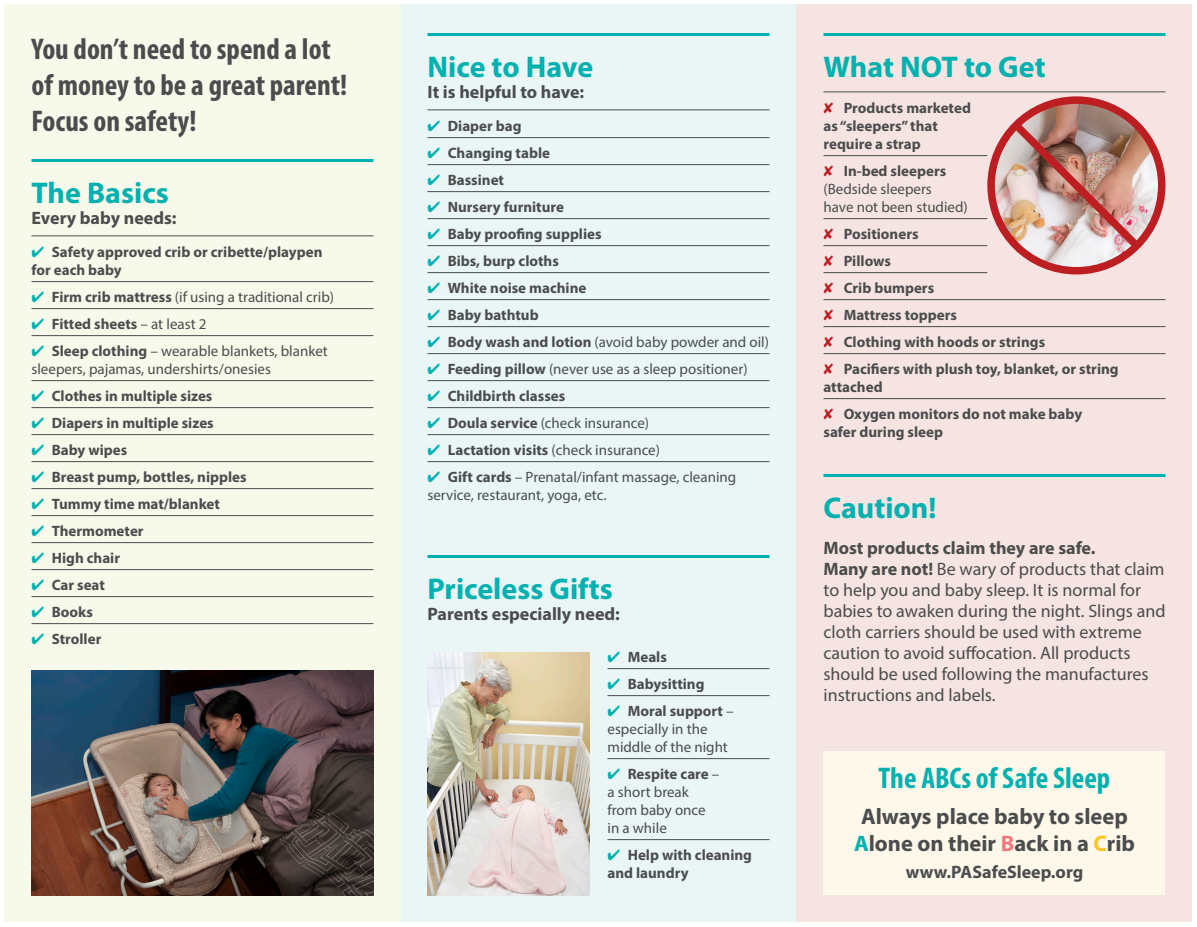
<style>
.page{position:relative;width:1197px;height:927px;background:#fff}
.page>*{position:absolute;margin:0;border:0;box-sizing:border-box;transform-origin:0 0}
.Headline{font:700 condensed 30px/36px "Myriad Pro";color:#4b4c4d}
.Headline_Rule{font:700 30px "Myriad Pro";color:#00b1b0}
.Headline_ABC_Centere{font:700 condensed 30px "Myriad Pro";color:#00b1b0}
.Headline-2{font:700 22.5px/27px "Myriad Pro";color:#4b4c4d;text-align:center}
.Subtitle{font:18px/21px "Myriad Pro";color:#4b4c4d}
.Subtitle-2{font:700 18px "Myriad Pro";color:#4b4c4d}
.Headline-3{font:700 18px "Myriad Pro";color:#4b4c4d}
.t1{font:700 15px/18px "Myriad Pro";color:#4b4c4d}
.t2{font:15px/18px "Myriad Pro";color:#4b4c4d}
.s1{color:#00b1b0}
.s2{font-weight:700}
.s3{font-weight:400}
.s4{color:#bd1e22}
.s5{color:#f2797e}
.s6{color:#fec422}
</style>
<div class="page">
<div style="left:400px;top:4px;width:396px;height:918px;background:#e9f6f5"></div>
<div style="left:4px;top:4px;width:397px;height:918px;background:#f7faeb"></div>
<div style="left:796px;top:4px;width:396px;height:918px;background:#f5e4e1"></div>
<hr style="left:428px;top:33px;width:342px;height:3px;background:#00b1b0">
<hr style="left:428px;top:110px;width:342px;height:1px;background:#4b4c4d">
<hr style="left:428px;top:137px;width:342px;height:1px;background:#4b4c4d">
<hr style="left:428px;top:164px;width:342px;height:1px;background:#4b4c4d">
<hr style="left:428px;top:191px;width:342px;height:1px;background:#4b4c4d">
<hr style="left:428px;top:218px;width:342px;height:1px;background:#4b4c4d">
<hr style="left:428px;top:245px;width:342px;height:1px;background:#4b4c4d">
<hr style="left:428px;top:272px;width:342px;height:1px;background:#4b4c4d">
<hr style="left:428px;top:299px;width:342px;height:1px;background:#4b4c4d">
<hr style="left:428px;top:326px;width:342px;height:1px;background:#4b4c4d">
<hr style="left:428px;top:353px;width:342px;height:1px;background:#4b4c4d">
<hr style="left:428px;top:380px;width:342px;height:1px;background:#4b4c4d">
<hr style="left:428px;top:407px;width:342px;height:1px;background:#4b4c4d">
<hr style="left:428px;top:434px;width:342px;height:1px;background:#4b4c4d">
<hr style="left:428px;top:461px;width:342px;height:1px;background:#4b4c4d">
<hr style="left:824px;top:33px;width:342px;height:3px;background:#00b1b0">
<hr style="left:824px;top:92px;width:342px;height:1px;background:#4b4c4d">
<hr style="left:824px;top:155px;width:163px;height:1px;background:#4b4c4d">
<hr style="left:824px;top:218px;width:163px;height:1px;background:#4b4c4d">
<hr style="left:824px;top:245px;width:163px;height:1px;background:#4b4c4d">
<hr style="left:824px;top:272px;width:163px;height:1px;background:#4b4c4d">
<hr style="left:824px;top:299px;width:342px;height:1px;background:#4b4c4d">
<hr style="left:824px;top:326px;width:342px;height:1px;background:#4b4c4d">
<hr style="left:824px;top:353px;width:342px;height:1px;background:#4b4c4d">
<hr style="left:824px;top:398px;width:342px;height:1px;background:#4b4c4d">
<hr style="left:824px;top:474px;width:342px;height:3px;background:#00b1b0">
<hr style="left:32px;top:159px;width:342px;height:3px;background:#00b1b0">
<hr style="left:32px;top:236px;width:342px;height:1px;background:#4b4c4d">
<hr style="left:32px;top:281px;width:342px;height:1px;background:#4b4c4d">
<hr style="left:32px;top:308px;width:342px;height:1px;background:#4b4c4d">
<hr style="left:32px;top:335px;width:342px;height:1px;background:#4b4c4d">
<hr style="left:32px;top:380px;width:342px;height:1px;background:#4b4c4d">
<hr style="left:32px;top:407px;width:342px;height:1px;background:#4b4c4d">
<hr style="left:32px;top:434px;width:342px;height:1px;background:#4b4c4d">
<hr style="left:32px;top:461px;width:342px;height:1px;background:#4b4c4d">
<hr style="left:32px;top:488px;width:342px;height:1px;background:#4b4c4d">
<hr style="left:32px;top:515px;width:342px;height:1px;background:#4b4c4d">
<hr style="left:32px;top:542px;width:342px;height:1px;background:#4b4c4d">
<hr style="left:32px;top:569px;width:342px;height:1px;background:#4b4c4d">
<hr style="left:32px;top:596px;width:342px;height:1px;background:#4b4c4d">
<hr style="left:32px;top:623px;width:342px;height:1px;background:#4b4c4d">
<img style="left:991px;top:100px;width:171px;height:171px;border-radius:85px">
<div style="left:987px;top:96px;width:178px;height:178px;border:8px solid #bd1e22;border-radius:50%"></div>
<img style="left:1006px;top:115px;width:140px;height:140px">
<img style="left:428px;top:652px;width:162px;height:244px">
<hr style="left:428px;top:555px;width:342px;height:3px;background:#00b1b0">
<hr style="left:608px;top:668px;width:162px;height:1px;background:#4b4c4d">
<hr style="left:608px;top:695px;width:162px;height:1px;background:#4b4c4d">
<hr style="left:608px;top:758px;width:162px;height:1px;background:#4b4c4d">
<hr style="left:608px;top:839px;width:162px;height:1px;background:#4b4c4d">
<div style="left:824px;top:752px;width:342px;height:144px;background:#fef8ea"></div>
<img style="left:32px;top:670px;width:342px;height:225px">
<p class="Headline" style="left:32px;top:30px;width:317px">You don’t need to spend a lot of money to be a great parent!</p>
<p class="Headline" style="left:32px;top:102px;width:166px">Focus on safety!</p>
<p class="Headline_Rule" style="left:32px;top:173px;width:139px">The Basics</p>
<p class="Subtitle-2" style="left:32px;top:206px;width:147px">Every baby needs:</p>
<p class="t1" style="left:32px;top:242px;width:292px"><span class="s1">✔</span> Safety approved crib or cribette/playpen for each baby</p>
<p class="t2" style="left:32px;top:287px;width:304px"><span class="s1">✔</span> <span class="s2">Firm crib mattress</span> (if using a traditional crib)</p>
<p class="t1" style="left:32px;top:314px;width:177px"><span class="s1">✔</span> Fitted sheets <span class="s3">– at least 2</span></p>
<p class="t2" style="left:32px;top:341px;width:298px"><span class="s1">✔</span> <span class="s2">Sleep clothing</span> – wearable blankets, blanket sleepers, pajamas, undershirts/onesies</p>
<p class="t1" style="left:32px;top:386px;width:183px"><span class="s1">✔</span> Clothes in multiple sizes</p>
<p class="t1" style="left:32px;top:413px;width:184px"><span class="s1">✔</span> Diapers in multiple sizes</p>
<p class="t1" style="left:32px;top:440px;width:97px"><span class="s1">✔</span> Baby wipes</p>
<p class="t1" style="left:32px;top:467px;width:217px"><span class="s1">✔</span> Breast pump, bottles, nipples</p>
<p class="t1" style="left:32px;top:494px;width:190px"><span class="s1">✔</span> Tummy time mat/blanket</p>
<p class="t1" style="left:32px;top:521px;width:114px"><span class="s1">✔</span> Thermometer</p>
<p class="t1" style="left:32px;top:548px;width:90px"><span class="s1">✔</span> High chair</p>
<p class="t1" style="left:32px;top:575px;width:75px"><span class="s1">✔</span> Car seat</p>
<p class="t1" style="left:32px;top:602px;width:63px"><span class="s1">✔</span> Books</p>
<p class="t1" style="left:32px;top:629px;width:71px"><span class="s1">✔</span> Stroller</p>
<p class="Headline_Rule" style="left:428px;top:47px;width:167px">Nice to Have</p>
<p class="Subtitle-2" style="left:428px;top:80px;width:158px">It is helpful to have:</p>
<p class="t1" style="left:428px;top:116px;width:96px"><span class="s1">✔</span> Diaper bag</p>
<p class="t1" style="left:428px;top:143px;width:124px"><span class="s1">✔</span> Changing table</p>
<p class="t1" style="left:428px;top:170px;width:78px"><span class="s1">✔</span> Bassinet</p>
<p class="t1" style="left:428px;top:197px;width:138px"><span class="s1">✔</span> Nursery furniture</p>
<p class="t1" style="left:428px;top:224px;width:176px"><span class="s1">✔</span> Baby proofing supplies</p>
<p class="t1" style="left:428px;top:251px;width:133px"><span class="s1">✔</span> Bibs, burp cloths</p>
<p class="t1" style="left:428px;top:278px;width:160px"><span class="s1">✔</span> White noise machine</p>
<p class="t1" style="left:428px;top:305px;width:113px"><span class="s1">✔</span> Baby bathtub</p>
<p class="t2" style="left:428px;top:332px;width:343px"><span class="s1">✔</span> <span class="s2">Body wash and lotion</span> (avoid baby powder and oil)</p>
<p class="t2" style="left:428px;top:359px;width:322px"><span class="s1">✔</span> <span class="s2">Feeding pillow</span> (never use as a sleep positioner)</p>
<p class="t1" style="left:428px;top:386px;width:139px"><span class="s1">✔</span> Childbirth classes</p>
<p class="t2" style="left:428px;top:413px;width:223px"><span class="s1">✔</span> <span class="s2">Doula service</span> (check insurance)</p>
<p class="t2" style="left:428px;top:440px;width:234px"><span class="s1">✔</span> <span class="s2">Lactation visits</span> (check insurance)</p>
<p class="t2" style="left:428px;top:467px;width:310px"><span class="s1">✔</span> <span class="s2">Gift cards</span> – Prenatal/infant massage, cleaning service, restaurant, yoga, etc.</p>
<p class="Headline_Rule" style="left:428px;top:569px;width:187px">Priceless Gifts</p>
<p class="Subtitle-2" style="left:428px;top:602px;width:194px">Parents especially need:</p>
<p class="t1" style="left:608px;top:647px;width:61px"><span class="s1">✔</span> Meals</p>
<p class="t1" style="left:608px;top:674px;width:99px"><span class="s1">✔</span> Babysitting</p>
<p class="t2" style="left:608px;top:701px;width:128px"><span class="s1">✔</span> <span class="s2">Moral support</span> – especially in the middle of the night</p>
<p class="t2" style="left:608px;top:764px;width:113px"><span class="s1">✔</span> <span class="s2">Respite care</span> – a short break from baby once in a while</p>
<p class="t1" style="left:608px;top:845px;width:146px"><span class="s1">✔</span> Help with cleaning and laundry</p>
<p class="Headline_Rule" style="left:824px;top:47px;width:224px">What NOT to Get</p>
<p class="t1" style="left:824px;top:98px;width:149px"><span class="s4">✘</span> Products marketed as “sleepers” that require a strap</p>
<p class="t2" style="left:824px;top:161px;width:146px"><span class="s4">✘</span> <span class="s2">In-bed sleepers </span>(Bedside sleepers<br>have not been studied)</p>
<p class="t1" style="left:824px;top:224px;width:97px"><span class="s4">✘</span> Positioners</p>
<p class="t1" style="left:824px;top:251px;width:69px"><span class="s4">✘</span> Pillows</p>
<p class="t1" style="left:824px;top:278px;width:112px"><span class="s4">✘</span> Crib bumpers</p>
<p class="t1" style="left:824px;top:305px;width:135px"><span class="s4">✘</span> Mattress toppers</p>
<p class="t1" style="left:824px;top:332px;width:223px"><span class="s4">✘</span> Clothing with hoods or strings</p>
<p class="t1" style="left:824px;top:359px;width:297px"><span class="s4">✘</span> Pacifiers with plush toy, blanket, or string attached</p>
<p class="t1" style="left:824px;top:404px;width:260px"><span class="s4">✘</span> Oxygen monitors do not make baby safer during sleep</p>
<p class="Headline_Rule" style="left:824px;top:488px;width:115px">Caution!</p>
<p class="Subtitle" style="left:824px;top:537px;width:344px"><span class="s2">Most products claim they are safe.<br>Many are not!</span> Be wary of products that claim to help you and baby sleep. It is normal for babies to awaken during the night. Slings and cloth carriers should be used with extreme caution to avoid suffocation. All products should be used following the manufactures instructions and labels.</p>
<p class="Headline_ABC_Centere" style="left:879px;top:759px;width:233px">The ABCs of Safe Sleep</p>
<p class="Headline-2" style="left:854px;top:802px;width:282px">Always place baby to sleep<br><span class="s1">A</span>lone on their <span class="s5">B</span>ack in a <span class="s6">C</span>rib</p>
<p class="Headline-3" style="left:906px;top:860px;width:179px">www.PASafeSleep.org</p>
</div>
